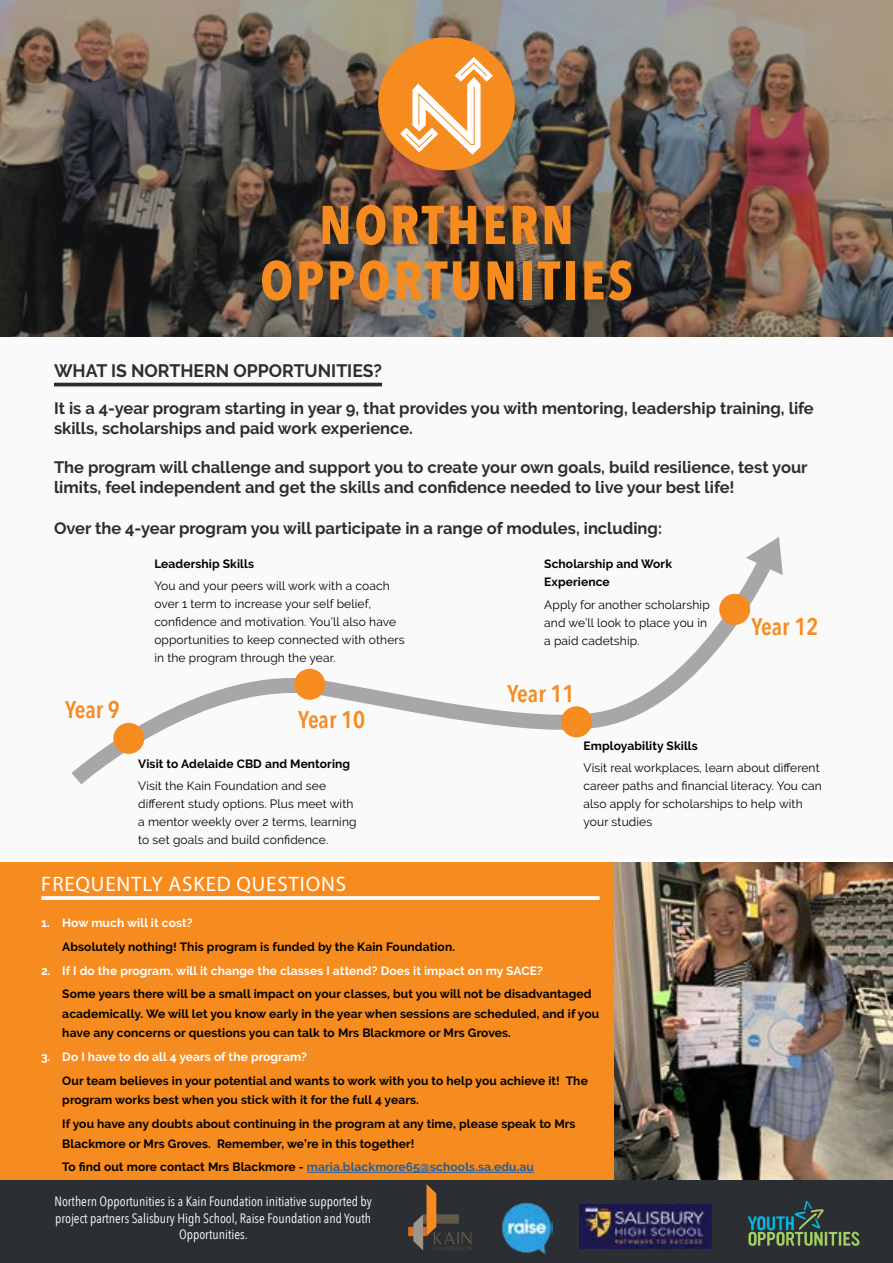
<style>
.page{position:relative;width:893px;height:1263px;background:#fff}
.page>*{position:absolute;margin:0;border:0;box-sizing:border-box;transform-origin:0 0}
.t1{font:700 54px/55.5px "Avenir Next Condensed";letter-spacing:.05em;color:#f68b1f;text-align:center}
.t2{font:600 24px "Avenir Next Condensed";letter-spacing:-.005em;color:#f68b22}
.t3{font:21px "Myriad Pro";letter-spacing:.04em;color:#fff}
.t4{font:700 18px "Raleway";color:#2b2e32}
.t5{font:700 16.5px/19.8px "Raleway";color:#2b2e32}
.t6{font:13.5px/16.2px "Avenir Next Condensed";color:#fff;text-align:center}
.t7{font:700 12px/19.5px "Raleway";letter-spacing:.01em;color:#000}
.t8{font:12px/18px "Raleway";letter-spacing:.01em;color:#000}
.t9{font:700 12px "Raleway";letter-spacing:.01em;color:#fff}
.t10{font:700 12px "Raleway";letter-spacing:.01em;color:#215e9e}
.s1{color:#000}
</style>
<div class="page">
<div style="left:0;top:337px;width:893px;height:521px;background:#fbfafa"></div>
<img style="left:614px;top:862px;width:279px;height:318px">
<hr style="left:54px;top:383px;width:328px;height:3px;background:#2b2e32">
<svg style="left:71px;top:575px;width:696px;height:209px"></svg>
<div style="left:720px;top:595px;width:29px;height:29px;background:#f68b1f;border-radius:50%"></div>
<div style="left:719px;top:594px;width:31px;height:31px;border:2px solid #f68b1f;border-radius:50%"></div>
<div style="left:114px;top:724px;width:30px;height:29px;background:#f68b1f;border-radius:50%"></div>
<div style="left:113px;top:723px;width:31px;height:31px;border:2px solid #f68b1f;border-radius:50%"></div>
<div style="left:295px;top:669px;width:29px;height:30px;background:#f68b1f;border-radius:50%"></div>
<div style="left:294px;top:669px;width:31px;height:31px;border:2px solid #f68b1f;border-radius:50%"></div>
<div style="left:562px;top:707px;width:29px;height:29px;background:#f68b1f;border-radius:50%"></div>
<div style="left:561px;top:706px;width:31px;height:31px;border:2px solid #f68b1f;border-radius:50%"></div>
<div style="left:0;top:862px;width:614px;height:393px;background:#f68b1f"></div>
<div style="left:0;top:1180px;width:893px;height:83px;background:#2b2e32"></div>
<div style="left:408px;top:1227px;width:19px;height:9px;background:#dd6e1d"></div>
<svg style="left:413px;top:1184px;width:58px;height:66px"></svg>
<img style="left:501px;top:1202px;width:52px;height:52px">
<img style="left:580px;top:1204px;width:132px;height:45px">
<svg style="left:748px;top:1201px;width:111px;height:45px"></svg>
<img style="left:0;top:0;width:893px;height:337px">
<div style="left:378px;top:37px;width:137px;height:133px;background:#f68b1f;border-radius:50%"></div>
<svg style="left:400px;top:57px;width:93px;height:98px"></svg>
<svg style="left:746px;top:537px;width:37px;height:38px"></svg>
<svg style="left:41px;top:896px;width:559px;height:4px;background:#fef7f1"></svg>
<hr style="left:307px;top:1172px;width:227px;height:1px;background:#215e9e">
<h1 class="t1" style="left:260px;top:197px;width:374px">NORTHERN<br>OPPORTUNITIES</h1>
<h3 class="t4" style="left:54px;top:360px;width:330px">WHAT IS NORTHERN OPPORTUNITIES?</h3>
<h3 class="t5" style="left:54px;top:398px;width:761px">It is a 4-year program starting in year 9, that provides you with mentoring, leadership training, life skills, scholarships and paid work experience.</h3>
<h3 class="t5" style="left:54px;top:458px;width:755px">The program will challenge and support you to create your own goals, build resilience, test your limits, feel independent and get the skills and confidence needed to live your best life!</h3>
<h3 class="t5" style="left:54px;top:519px;width:610px">Over the 4-year program you will participate in a range of modules, including:</h3>
<h2 class="t2" style="left:65px;top:689px;width:56px">Year 9</h2>
<p class="t7" style="left:154px;top:554px;width:101px">Leadership Skills</p>
<p class="t8" style="left:154px;top:577px;width:252px">You and your peers will work with a coach over 1 term to increase your self belief, confidence and motivation. You’ll also have opportunities to keep connected with others in the program through the year.</p>
<h2 class="t2" style="left:298px;top:699px;width:68px">Year 10</h2>
<p class="t7" style="left:138px;top:754px;width:213px">Visit to Adelaide CBD and Mentoring</p>
<p class="t8" style="left:138px;top:776px;width:220px">Visit the Kain Foundation and see different study options. Plus meet with a mentor weekly over 2 terms, learning to set goals and build confidence.</p>
<p class="t7" style="left:544px;top:555px;width:129px;line-height:18px">Scholarship and Work<br>Experience</p>
<p class="t8" style="left:544px;top:595px;width:167px">Apply for another scholarship and we’ll look to place you in a paid cadetship.</p>
<h2 class="t2" style="left:507px;top:673px;width:68px">Year 11</h2>
<h2 class="t2" style="left:751px;top:606px;width:68px">Year 12</h2>
<p class="t7" style="left:583px;top:736px;width:116px">Employability Skills</p>
<p class="t8" style="left:583px;top:759px;width:240px">Visit real workplaces, learn about different career paths and financial literacy. You can also apply for scholarships to help with your studies</p>
<h3 class="t3" style="left:41px;top:870px;width:306px">FREQUENTLY ASKED QUESTIONS</h3>
<p class="t9" style="left:41px;top:916px;width:153px">1. How much will it cost?</p>
<p class="t7" style="left:62px;top:937px;width:394px">Absolutely nothing! This program is funded by the Kain Foundation.</p>
<p class="t9" style="left:41px;top:963px;width:503px">2. If I do the program, will it change the classes I attend? Does it impact on my SACE?</p>
<p class="t7" style="left:62px;top:984px;width:538px">Some years there will be a small impact on your classes, but you will not be disadvantaged academically. We will let you know early in the year when sessions are scheduled, and if you have any concerns or questions you can talk to Mrs Blackmore or Mrs Groves.</p>
<p class="t9" style="left:41px;top:1050px;width:267px">3. Do I have to do all 4 years of the program?</p>
<p class="t7" style="left:62px;top:1071px;width:527px">Our team believes in your potential and wants to work with you to help you achieve it! The program works best when you stick with it for the full 4 years.</p>
<p class="t7" style="left:62px;top:1114px;width:515px">If you have any doubts about continuing in the program at any time, please speak to Mrs<br>Blackmore or Mrs Groves. Remember, we’re in this together!</p>
<p class="t10" style="left:62px;top:1160px;width:473px"><span class="s1">To find out more contact Mrs Blackmore -</span> maria.blackmore65@schools.sa.edu.au</p>
<p class="t6" style="left:54px;top:1193px;width:319px">Northern Opportunities is a Kain Foundation initiative supported by project partners Salisbury High School, Raise Foundation and Youth<br>Opportunities.</p>
</div>
